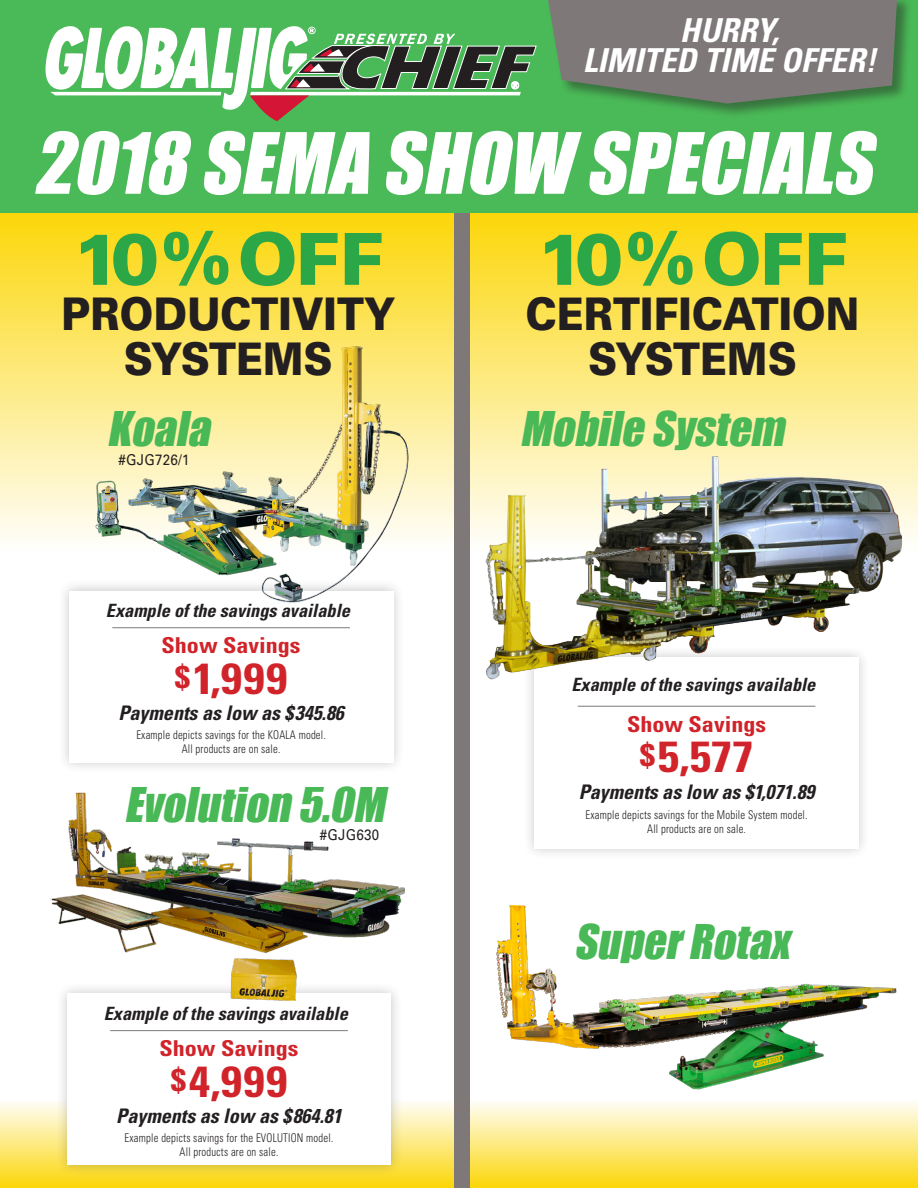
<style>
.page{position:relative;width:918px;height:1188px;background:#fff}
.page>*{position:absolute;margin:0;border:0;box-sizing:border-box;transform-origin:0 0}
.t1{font:italic 78px "Impact";color:#fff}
.t2{font:900 72px "Univers";letter-spacing:-.03em;color:#2ca748}
.t3{font:900 45px "Univers";color:#231f20;scale:.9 1}
.t4{font:italic 43.95px "Impact";color:#49b856}
.t5{font:700 condensed 43.5px "Univers";letter-spacing:.03em;color:#d1232a;scale:1.1 1}
.t6{font:italic 700 condensed 33px "Univers";color:#fff}
.t7{font:700 condensed 21.9px "Univers";color:#d1232a;scale:1.1 1}
.t8{font:italic 700 condensed 20.1px "Univers";color:#231f20}
.t9{font:italic 700 condensed 18.3px "Univers";color:#231f20}
.t10{font:15px "Univers";letter-spacing:.02em;color:#231f20;scale:.89 1}
.t11{font:300 condensed 12px "Univers";letter-spacing:.02em;color:#231f20;scale:.89 1}
.s1{font-size:31.5px}
</style>
<div class="page">
<div style="left:0;top:1097px;width:453px;height:91px;background:linear-gradient(to bottom,#feffff,#fcd608)"></div>
<div style="left:461px;top:1097px;width:457px;height:91px;background:linear-gradient(to bottom,#feffff,#fcd608)"></div>
<div style="left:55px;top:982px;width:348px;height:195px;background:#231f20;opacity:.25"></div>
<div style="left:67px;top:994px;width:324px;height:171px;background:#fff"></div>
<hr style="left:110px;top:1030px;width:238px;height:1px;background:#7e7879">
<div style="left:468px;top:207px;width:450px;height:350px;background:linear-gradient(to bottom,#fcd605,#feffff)"></div>
<div style="left:0;top:207px;width:460px;height:350px;background:linear-gradient(to bottom,#fbd606,#fafafd)"></div>
<div style="left:455px;top:202px;width:15px;height:986px;background:#7e7879"></div>
<div style="left:0;top:0;width:918px;height:212px;background:#4ab957"></div>
<svg style="left:45px;top:26px;width:492px;height:95px"></svg>
<div style="left:546px;top:0;width:367px;height:119px;background:#231f20;opacity:.45"></div>
<svg style="left:548px;top:0;width:349px;height:104px;background:#767c73"></svg>
<img style="left:470px;top:905px;width:448px;height:197px">
<div style="left:523px;top:646px;width:347px;height:214px;background:#231f20;opacity:.25"></div>
<div style="left:535px;top:657px;width:324px;height:191px;background:#fff"></div>
<hr style="left:578px;top:706px;width:237px;height:1px;background:#7e7879">
<img style="left:51px;top:792px;width:354px;height:209px">
<div style="left:57px;top:579px;width:348px;height:195px;background:#231f20;opacity:.25"></div>
<div style="left:69px;top:591px;width:324px;height:171px;background:#fff"></div>
<hr style="left:112px;top:627px;width:238px;height:1px;background:#7e7879">
<img style="left:63px;top:342px;width:378px;height:271px">
<img style="left:483px;top:443px;width:425px;height:241px">
<p class="t6" style="left:680px;top:10px;width:101px">HURRY,</p>
<p class="t6" style="left:583px;top:40px;width:295px">LIMITED TIME OFFER!</p>
<p class="t1" style="left:33px;top:103px;width:860px">2018 SEMA SHOW SPECIALS</p>
<p class="t2" style="left:73px;top:214px;width:312px">10% OFF</p>
<p class="t3" style="left:61px;top:285px;width:373px">PRODUCTIVITY</p>
<p class="t3" style="left:124px;top:330px;width:234px">SYSTEMS</p>
<p class="t2" style="left:537px;top:214px;width:312px">10% OFF</p>
<p class="t3" style="left:525px;top:285px;width:373px">CERTIFICATION</p>
<p class="t3" style="left:588px;top:330px;width:234px">SYSTEMS</p>
<p class="t4" style="left:107px;top:395px;width:116px">Koala</p>
<p class="t10" style="left:118px;top:451px;width:81px">#GJG726/1</p>
<p class="t9" style="left:106px;top:600px;width:245px">Example of the savings available</p>
<p class="t7" style="left:162px;top:632px;width:128px">Show Savings</p>
<p class="t5" style="left:175px;top:652px;width:104px"><span class="s1">$</span>1,999</p>
<p class="t8" style="left:118px;top:701px;width:227px">Payments as low as $345.86</p>
<p class="t11" style="left:136px;top:728px;width:214px">Example depicts savings for the KOALA model.</p>
<p class="t11" style="left:182px;top:742px;width:113px">All products are on sale.</p>
<p class="t4" style="left:124px;top:771px;width:273px">Evolution 5.0M</p>
<p class="t10" style="left:320px;top:825px;width:68px">#GJG630</p>
<p class="t9" style="left:104px;top:1002px;width:245px">Example of the savings available</p>
<p class="t7" style="left:159px;top:1035px;width:128px">Show Savings</p>
<p class="t5" style="left:171px;top:1055px;width:108px"><span class="s1">$</span>4,999</p>
<p class="t8" style="left:116px;top:1104px;width:227px">Payments as low as $864.81</p>
<p class="t11" style="left:125px;top:1131px;width:236px">Example depicts savings for the EVOLUTION model.</p>
<p class="t11" style="left:180px;top:1144px;width:113px">All products are on sale.</p>
<p class="t4" style="left:520px;top:395px;width:277px">Mobile System</p>
<p class="t9" style="left:571px;top:673px;width:245px">Example of the savings available</p>
<p class="t7" style="left:627px;top:711px;width:128px">Show Savings</p>
<p class="t5" style="left:640px;top:730px;width:105px"><span class="s1">$</span>5,577</p>
<p class="t8" style="left:579px;top:779px;width:237px">Payments as low as $1,071.89</p>
<p class="t11" style="left:586px;top:808px;width:251px">Example depicts savings for the Mobile System model.</p>
<p class="t11" style="left:647px;top:822px;width:113px">All products are on sale.</p>
<p class="t4" style="left:574px;top:908px;width:228px">SuperRotax</p>
</div>
